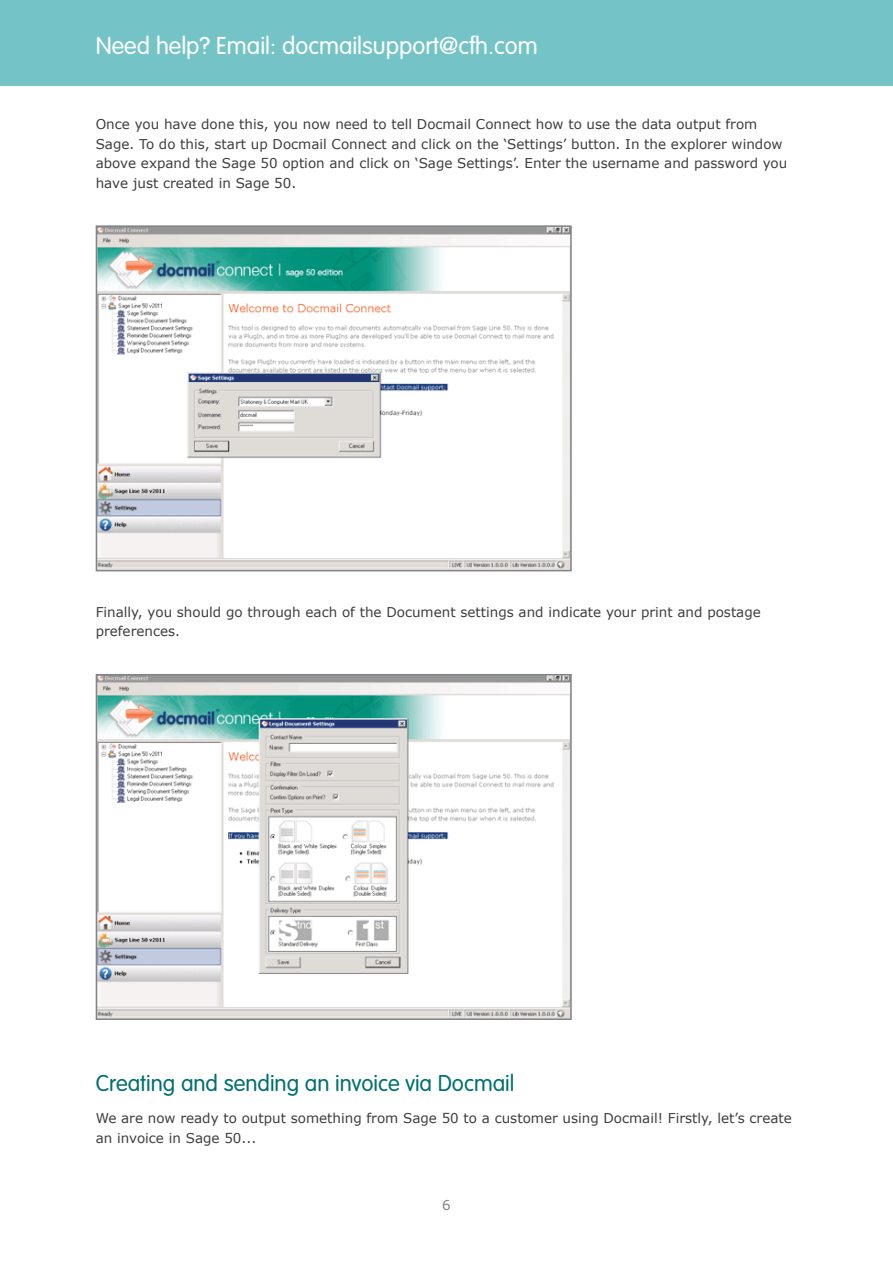
<style>
.page{position:relative;width:893px;height:1263px;background:#fff}
.page>*{position:absolute;margin:0;border:0;box-sizing:border-box;transform-origin:0 0}
.t1{font:300 24px "VAG Rounded";color:#fff}
.t2{font:300 22.5px "VAG Rounded";color:#007072}
.t3{font:13.5px/19.5px "Verdana";color:#3e3e3f}
.t4{font:13.5px "Verdana";color:#808285}
</style>
<div class="page">
<img style="left:99px;top:228px;width:470px;height:340px">
<div style="left:96px;top:225px;width:476px;height:346px;border:2px solid #808285"></div>
<img style="left:99px;top:677px;width:470px;height:340px">
<div style="left:96px;top:674px;width:476px;height:346px;border:2px solid #808285"></div>
<div style="left:0;top:0;width:893px;height:85px;background:#74c4c7"></div>
<h1 class="t1" style="left:96px;top:32px;width:444px">Need help? Email: docmailsupport@cfh.com</h1>
<p class="t3" style="left:96px;top:115px;width:693px">Once you have done this, you now need to tell Docmail Connect how to use the data output from Sage. To do this, start up Docmail Connect and click on the ‘Settings’ button. In the explorer window above expand the Sage 50 option and click on ‘Sage Settings’. Enter the username and password you have just created in Sage 50.</p>
<p class="t3" style="left:96px;top:602px;width:667px">Finally, you should go through each of the Document settings and indicate your print and postage preferences.</p>
<h2 class="t2" style="left:96px;top:1070px;width:420px">Creating and sending an invoice via Docmail</h2>
<p class="t3" style="left:96px;top:1108px;width:698px">We are now ready to output something from Sage 50 to a customer using Docmail! Firstly, let’s create an invoice in Sage 50...</p>
<p class="t4" style="left:442px;top:1196px;width:10px">6</p>
</div>
